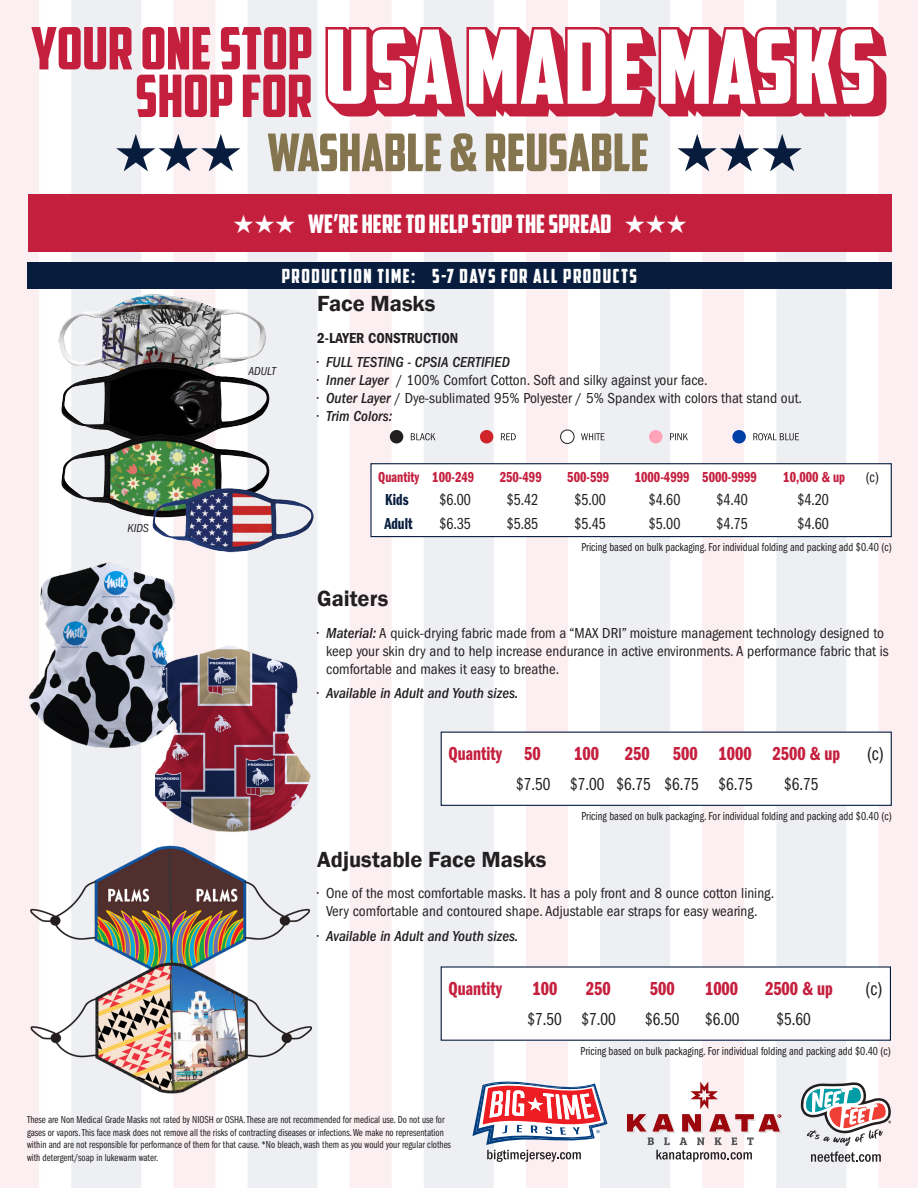
<style>
.page{position:relative;width:918px;height:1188px;background:#fff}
.page>*{position:absolute;margin:0;border:0;box-sizing:border-box;transform-origin:0 0}
.t1{font:25.5px "American Captain";color:#fff}
.t2{font:600 22.5px "Franklin Gothic";color:#231f20}
.t3{font:19.5px "ITC Franklin Gothic Std Dm Cp";color:#c51f3e}
.t4{font:19.5px "American Captain";letter-spacing:.075em;color:#fff}
.t5{font:19.5px "ITC Franklin Gothic Std Bk Cp";color:#231f20}
.t6{font:18px "ITC Franklin Gothic Std Bk Cp";color:#231f20}
.t7{font:16.5px "ITC Franklin Gothic Std Bk Cp";color:#231f20}
.t8{font:16.5px "ITC Franklin Gothic Std Dm Cp";color:#081d3e}
.t9{font:condensed 15px/18px "Franklin Gothic";color:#231f20}
.t10{font:italic 500 condensed 15px "Franklin Gothic";color:#231f20}
.t11{font:15px "ITC Franklin Gothic Std Dm Cp";color:#c51f3e}
.t12{font:15px "ITC Franklin Gothic Std Dm Cd";color:#231f20}
.t13{font:15px "ITC Franklin Gothic Std Bk Cp";color:#231f20}
.t14{font:12px "ITC Franklin Gothic Std Bk Cp";color:#231f20}
.t15{font:italic condensed 12px "ITC Franklin Gothic Std";color:#231f20}
.t16{font:10.5px/12.6px "ITC Franklin Gothic Std Bk Cp";color:#231f20}
.s1{font-family:"Starz 2"}
.s2{font-weight:400;font-style:normal}
.s3{font-weight:500;font-style:italic}
</style>
<div class="page">
<img style="left:0;top:0;width:918px;height:1188px">
<img style="left:54px;top:292px;width:262px;height:265px">
<img style="left:18px;top:556px;width:184px;height:199px">
<img style="left:155px;top:639px;width:169px;height:201px">
<img style="left:27px;top:840px;width:292px;height:121px">
<img style="left:27px;top:961px;width:294px;height:151px">
<div style="left:28px;top:195px;width:864px;height:57px;background:#c51f3e"></div>
<div style="left:371px;top:464px;width:520px;height:73px;background:#fff"></div>
<div style="left:370px;top:463px;width:522px;height:74px;border:1px solid #081d3e"></div>
<div style="left:441px;top:732px;width:450px;height:73px;background:#fff"></div>
<div style="left:441px;top:732px;width:451px;height:74px;border:1px solid #081d3e"></div>
<div style="left:441px;top:967px;width:449px;height:73px;background:#fff"></div>
<div style="left:27px;top:262px;width:865px;height:27px;background:#081d3e"></div>
<div style="left:390px;top:430px;width:13px;height:13px;background:#231f20;border-radius:50%"></div>
<svg style="left:411px;top:433px;width:24px;height:7px"></svg>
<div style="left:480px;top:430px;width:13px;height:13px;background:#d1232a;border-radius:50%"></div>
<svg style="left:501px;top:433px;width:15px;height:7px"></svg>
<div style="left:561px;top:430px;width:13px;height:13px;background:#fff;border-radius:50%"></div>
<div style="left:560px;top:430px;width:14px;height:14px;border:1px solid #231f20;border-radius:50%"></div>
<svg style="left:581px;top:433px;width:24px;height:7px"></svg>
<div style="left:649px;top:430px;width:14px;height:13px;background:#ffa3bb;border-radius:50%"></div>
<svg style="left:670px;top:433px;width:18px;height:7px"></svg>
<div style="left:732px;top:430px;width:14px;height:13px;background:#0040a6;border-radius:50%"></div>
<svg style="left:753px;top:433px;width:46px;height:7px"></svg>
<svg style="left:801px;top:1082px;width:90px;height:80px"></svg>
<svg style="left:627px;top:1082px;width:154px;height:80px"></svg>
<svg style="left:472px;top:1074px;width:136px;height:88px"></svg>
<svg style="left:678px;top:134px;width:124px;height:37px"></svg>
<svg style="left:268px;top:133px;width:380px;height:39px"></svg>
<svg style="left:116px;top:134px;width:124px;height:37px"></svg>
<svg style="left:31px;top:27px;width:101px;height:42px;background:#d5647a"></svg>
<svg style="left:142px;top:27px;width:69px;height:42px"></svg>
<svg style="left:221px;top:27px;width:90px;height:42px;background:#d56b80"></svg>
<svg style="left:137px;top:75px;width:95px;height:42px"></svg>
<svg style="left:243px;top:75px;width:68px;height:42px;background:#d05b72"></svg>
<svg style="left:325px;top:27px;width:562px;height:90px"></svg>
<p class="t1" style="left:233px;top:208px;width:455px"><span class="s1">AAA</span> WE’RE HERE TO HELP STOP THE SPREAD <span class="s1">AAA</span></p>
<p class="t4" style="left:282px;top:264px;width:357px">PRODUCTION TIME: 5-7 DAYS FOR ALL PRODUCTS</p>
<p class="t15" style="left:128px;top:522px;width:23px">KIDS</p>
<p class="t15" style="left:249px;top:365px;width:29px">ADULT</p>
<p class="t2" style="left:317px;top:290px;width:120px">Face Masks</p>
<p class="t12" style="left:317px;top:329px;width:143px">2-LAYER CONSTRUCTION</p>
<p class="t10" style="left:317px;top:354px;width:194px"><span class="s2">•</span> FULL TESTING - CPSIA CERTIFIED</p>
<p class="t9" style="left:317px;top:372px;width:392px">• <span class="s3">Inner Layer</span> / 100% Comfort Cotton. Soft and silky against your face.</p>
<p class="t9" style="left:317px;top:390px;width:486px">• <span class="s3">Outer Layer</span> / Dye-sublimated 95% Polyester / 5% Spandex with colors that stand out.</p>
<p class="t10" style="left:317px;top:408px;width:77px"><span class="s2">•</span> Trim Colors:</p>
<p class="t11" style="left:378px;top:469px;width:97px">Quantity 100-249</p>
<p class="t11" style="left:500px;top:469px;width:43px">250-499</p>
<p class="t11" style="left:567px;top:469px;width:43px">500-599</p>
<p class="t11" style="left:635px;top:469px;width:124px">1000-4999 5000-9999</p>
<p class="t11" style="left:783px;top:469px;width:63px">10,000 &amp; up</p>
<p class="t13" style="left:866px;top:469px;width:15px">(c)</p>
<p class="t8" style="left:385px;top:491px;width:25px">Kids</p>
<p class="t7" style="left:439px;top:491px;width:33px">$6.00</p>
<p class="t7" style="left:507px;top:491px;width:33px">$5.42</p>
<p class="t7" style="left:574px;top:491px;width:33px">$5.00</p>
<p class="t7" style="left:649px;top:491px;width:33px">$4.60</p>
<p class="t7" style="left:716px;top:491px;width:33px">$4.40</p>
<p class="t7" style="left:797px;top:491px;width:33px">$4.20</p>
<p class="t8" style="left:384px;top:514px;width:30px">Adult</p>
<p class="t7" style="left:439px;top:514px;width:33px">$6.35</p>
<p class="t7" style="left:507px;top:514px;width:33px">$5.85</p>
<p class="t7" style="left:574px;top:514px;width:33px">$5.45</p>
<p class="t7" style="left:649px;top:514px;width:33px">$5.00</p>
<p class="t7" style="left:716px;top:514px;width:33px">$4.75</p>
<p class="t7" style="left:797px;top:514px;width:33px">$4.60</p>
<p class="t14" style="left:582px;top:541px;width:312px">Pricing based on bulk packaging. For individual folding and packing add $0.40 (c)</p>
<p class="t2" style="left:317px;top:585px;width:73px">Gaiters</p>
<p class="t9" style="left:326px;top:624px;width:564px;text-indent:-9px">• <span class="s3">Material:</span> A quick-drying fabric made from a “MAX DRI” moisture management technology designed to keep your skin dry and to help increase endurance in active environments. A performance fabric that is comfortable and makes it easy to breathe.</p>
<p class="t10" style="left:317px;top:685px;width:203px"><span class="s2">•</span> Available in Adult and Youth sizes.</p>
<p class="t3" style="left:449px;top:743px;width:94px">Quantity 50</p>
<p class="t3" style="left:574px;top:743px;width:26px">100</p>
<p class="t3" style="left:625px;top:743px;width:217px">250 500 1000 2500 &amp; up</p>
<p class="t5" style="left:867px;top:743px;width:18px">(c)</p>
<p class="t6" style="left:516px;top:775px;width:238px">$7.50 $7.00 $6.75 $6.75 $6.75</p>
<p class="t6" style="left:784px;top:775px;width:36px">$6.75</p>
<p class="t14" style="left:582px;top:809px;width:312px">Pricing based on bulk packaging. For individual folding and packing add $0.40 (c)</p>
<p class="t2" style="left:317px;top:845px;width:231px">Adjustable Face Masks</p>
<p class="t9" style="left:317px;top:884px;width:459px;text-align:center">• One of the most comfortable masks. It has a poly front and 8 ounce cotton lining.<br>Very comfortable and contoured shape. Adjustable ear straps for easy wearing.</p>
<p class="t10" style="left:317px;top:928px;width:203px"><span class="s2">•</span> Available in Adult and Youth sizes.</p>
<p class="t3" style="left:449px;top:978px;width:55px">Quantity</p>
<p class="t3" style="left:533px;top:978px;width:26px">100</p>
<p class="t3" style="left:586px;top:978px;width:26px">250</p>
<p class="t3" style="left:650px;top:978px;width:26px">500</p>
<p class="t3" style="left:705px;top:978px;width:35px">1000</p>
<p class="t3" style="left:765px;top:978px;width:69px">2500 &amp; up</p>
<p class="t5" style="left:866px;top:978px;width:18px">(c)</p>
<p class="t6" style="left:527px;top:1010px;width:90px">$7.50 $7.00</p>
<p class="t6" style="left:645px;top:1010px;width:36px">$6.50</p>
<p class="t6" style="left:705px;top:1010px;width:36px">$6.00</p>
<p class="t6" style="left:777px;top:1010px;width:36px">$5.60</p>
<p class="t14" style="left:581px;top:1044px;width:312px">Pricing based on bulk packaging. For individual folding and packing add $0.40 (c)</p>
<p class="t16" style="left:27px;top:1114px;width:426px">These are Non Medical Grade Masks not rated by NIOSH or OSHA. These are not recommended for medical use. Do not use for gases or vapors. This face mask does not remove all the risks of contracting diseases or infections. We make no representation within and are not responsible for performance of them for that cause. *No bleach, wash them as you would your regular clothes with detergent/soap in lukewarm water.</p>
</div>
